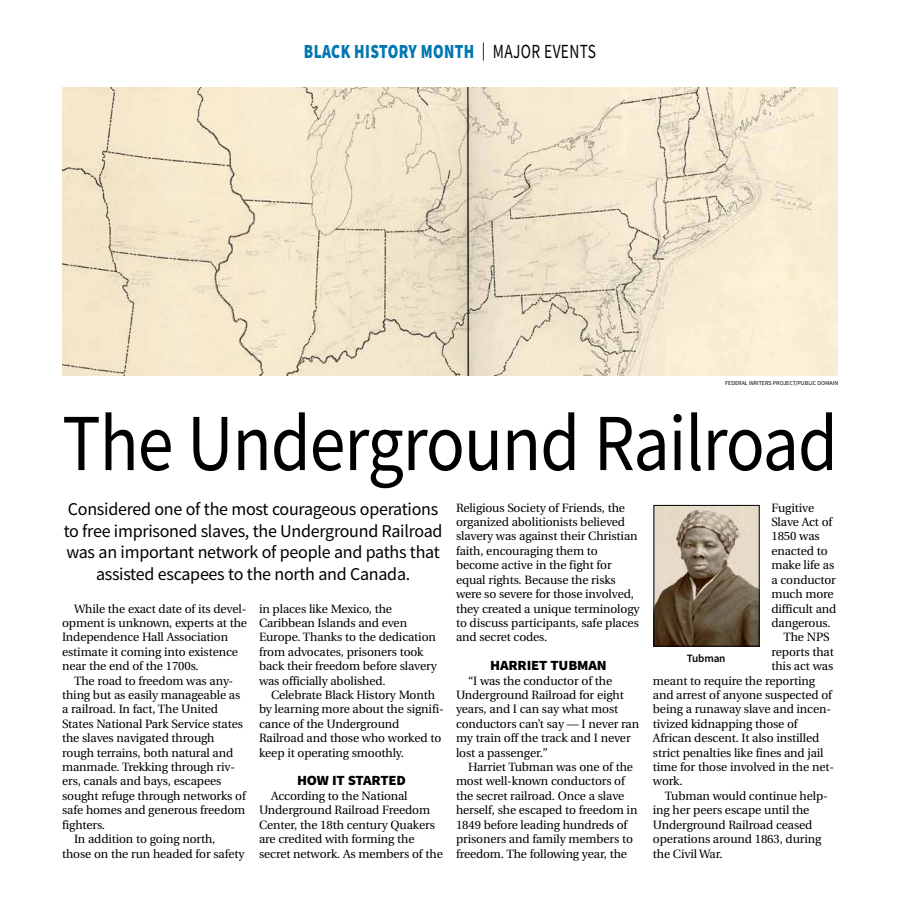
<style>
.page{position:relative;width:900px;height:908px;background:#fff}
.page>*{position:absolute;margin:0;border:0;box-sizing:border-box;transform-origin:0 0}
.t1{font:81px "Source Sans Pro";letter-spacing:-.015em;color:#000;scale:.89 1}
.t2{font:900 20px "Source Sans Pro";letter-spacing:.025em;color:#0077b1;scale:.77 1}
.t3{font:18px/21.6px "Source Sans Pro";letter-spacing:-.015em;color:#000;text-align:center}
.t4{font:900 14px "Source Sans Pro";letter-spacing:-.01em;color:#000;scale:1.05 1}
.t5{font:12px/14.4px "Utopia";letter-spacing:-.01em;color:#000}
.t6{font:600 11.2px "Source Sans Pro";letter-spacing:-.015em;color:#000}
.t7{font:6px "Source Sans Pro";color:#000}
.s1{font-weight:400;font-size:18px;color:#000}
.s2{font-weight:400;color:#000}
</style>
<div class="page">
<img style="left:62px;top:88px;width:776px;height:287px">
<img style="left:656px;top:507px;width:101px;height:137px">
<div style="left:654px;top:505px;width:105px;height:141px;border:1px solid #000"></div>
<h2 class="t2" style="left:304px;top:38px;width:381px">BLACK HISTORY MONTH <span class="s1">|</span> <span class="s2">MAJOR EVENTS</span></h2>
<p class="t7" style="left:725px;top:379px;width:114px">FEDERAL WRITERS PROJECT/PUBLIC DOMAIN</p>
<h1 class="t1" style="left:62px;top:391px;width:873px">The Underground Railroad</h1>
<h3 class="t3" style="left:64px;top:498px;width:380px">Considered one of the most courageous operations to free imprisoned slaves, the Underground Railroad was an important network of people and paths that assisted escapees to the north and Canada.</h3>
<p class="t5" style="left:456px;top:500px;width:185px">Religious Society of Friends, the organized abolitionists believed slavery was against their Christian faith, encouraging them to become active in the fight for equal rights. Because the risks were so severe for those involved, they created a unique terminology to discuss participants, safe places and secret codes.</p>
<p class="t4" style="left:490px;top:655px;width:113px">HARRIET TUBMAN</p>
<p class="t5" style="left:456px;top:673px;width:185px;text-indent:12px">“I was the conductor of the<br>Underground Railroad for eight years, and I can say what most conductors can’t say — I never ran my train off the track and I never lost a passenger.”</p>
<p class="t5" style="left:456px;top:759px;width:183px;text-indent:12px">Harriet Tubman was one of the most well-known conductors of the secret railroad. Once a slave herself, she escaped to freedom in<br>1849 before leading hundreds of prisoners and family members to freedom. The following year, the</p>
<p class="t5" style="left:771px;top:500px;width:44px">Fugitive</p>
<p class="t5" style="left:771px;top:515px;width:62px">Slave Act of</p>
<p class="t5" style="left:771px;top:529px;width:50px">1850 was</p>
<p class="t5" style="left:771px;top:543px;width:58px">enacted to</p>
<p class="t5" style="left:771px;top:558px;width:64px">make life as</p>
<p class="t5" style="left:771px;top:572px;width:66px">a conductor</p>
<p class="t5" style="left:771px;top:587px;width:64px">much more</p>
<p class="t5" style="left:771px;top:601px;width:66px">difficult and</p>
<p class="t5" style="left:771px;top:615px;width:61px">dangerous.</p>
<p class="t5" style="left:783px;top:630px;width:48px">The NPS</p>
<p class="t5" style="left:771px;top:644px;width:64px">reports that</p>
<p class="t5" style="left:771px;top:659px;width:63px">this act was</p>
<p class="t5" style="left:653px;top:673px;width:164px">meant to require the reporting</p>
<p class="t5" style="left:653px;top:687px;width:181px">and arrest of anyone suspected of</p>
<p class="t5" style="left:653px;top:702px;width:180px">being a runaway slave and incen-</p>
<p class="t5" style="left:653px;top:716px;width:146px">tivized kidnapping those of</p>
<p class="t5" style="left:653px;top:731px;width:168px">African descent. It also instilled</p>
<p class="t5" style="left:653px;top:745px;width:172px">strict penalties like fines and jail</p>
<p class="t5" style="left:653px;top:759px;width:183px">time for those involved in the net-</p>
<p class="t5" style="left:653px;top:774px;width:31px">work.</p>
<p class="t5" style="left:665px;top:788px;width:165px">Tubman would continue help-</p>
<p class="t5" style="left:653px;top:803px;width:158px">ing her peers escape until the</p>
<p class="t5" style="left:653px;top:817px;width:161px">Underground Railroad ceased</p>
<p class="t5" style="left:653px;top:831px;width:170px">operations around 1863, during</p>
<p class="t5" style="left:653px;top:846px;width:71px">the Civil War.</p>
<p class="t5" style="left:62px;top:601px;width:186px;text-indent:12px">While the exact date of its devel&shy;opment is unknown, experts at the<br>Independence Hall Association estimate it coming into existence near the end of the 1700s.</p>
<p class="t5" style="left:74px;top:673px;width:161px">The road to freedom was any-</p>
<p class="t5" style="left:62px;top:687px;width:180px">thing but as easily manageable as</p>
<p class="t5" style="left:62px;top:702px;width:157px">a railroad. In fact, The United</p>
<p class="t5" style="left:62px;top:716px;width:182px">States National Park Service states</p>
<p class="t5" style="left:62px;top:731px;width:154px">the slaves navigated through</p>
<p class="t5" style="left:62px;top:745px;width:173px">rough terrains, both natural and</p>
<p class="t5" style="left:62px;top:759px;width:174px">manmade. Trekking through riv-</p>
<p class="t5" style="left:62px;top:774px;width:161px">ers, canals and bays, escapees</p>
<p class="t5" style="left:62px;top:788px;width:185px">sought refuge through networks of</p>
<p class="t5" style="left:62px;top:803px;width:185px">safe homes and generous freedom</p>
<p class="t5" style="left:62px;top:817px;width:45px">fighters.</p>
<p class="t5" style="left:74px;top:831px;width:143px">In addition to going north,</p>
<p class="t5" style="left:62px;top:846px;width:184px">those on the run headed for safety</p>
<p class="t5" style="left:259px;top:601px;width:179px">in places like Mexico, the<br>Caribbean Islands and even<br>Europe. Thanks to the dedication from advocates, prisoners took back their freedom before slavery was officially abolished.</p>
<p class="t5" style="left:259px;top:687px;width:186px;text-indent:12px">Celebrate Black History Month by learning more about the signifi&shy;cance of the Underground<br>Railroad and those who worked to keep it operating smoothly.</p>
<p class="t4" style="left:297px;top:770px;width:105px">HOW IT STARTED</p>
<p class="t5" style="left:259px;top:788px;width:185px;text-indent:12px">According to the National<br>Underground Railroad Freedom<br>Center, the 18th century Quakers are credited with forming the secret network. As members of the</p>
<p class="t6" style="left:687px;top:650px;width:40px">Tubman</p>
</div>
